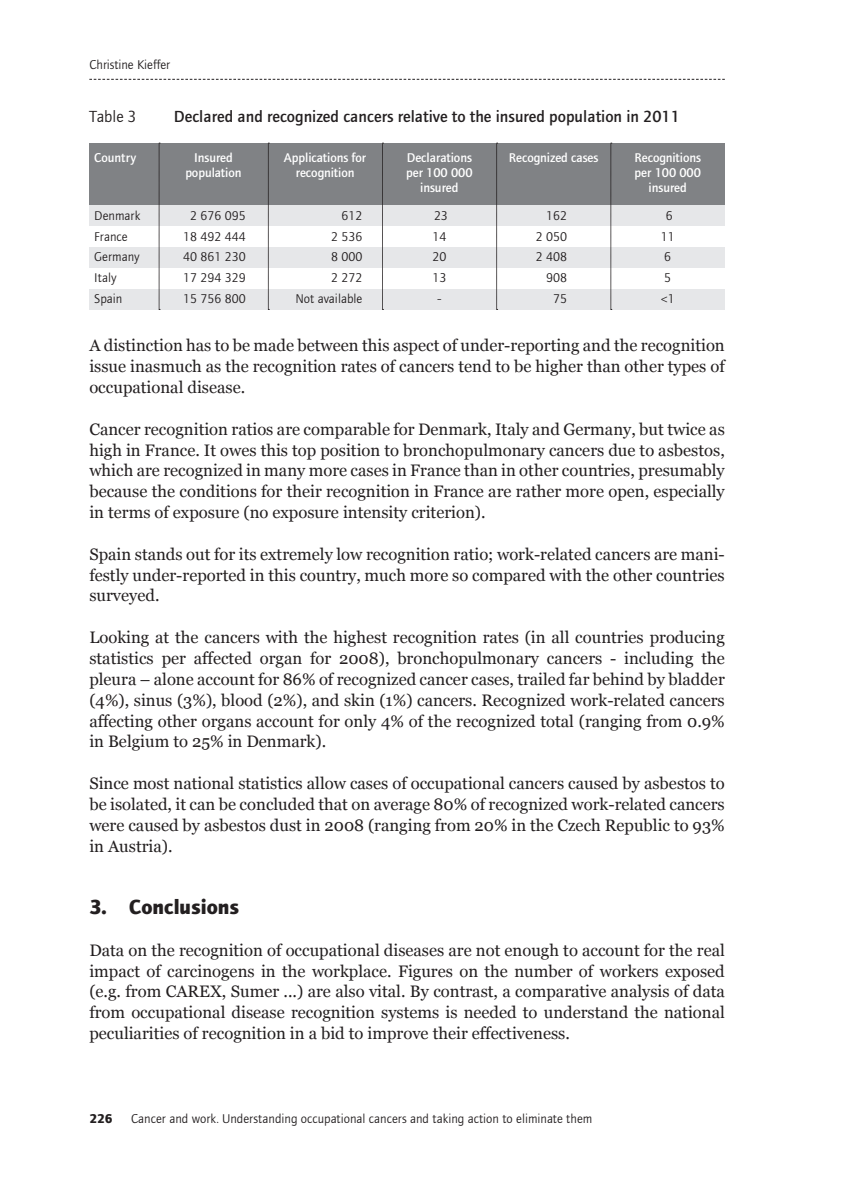
<style>
.page{position:relative;width:844px;height:1191px;background:#fff}
.page>*{position:absolute;margin:0;border:0;box-sizing:border-box;transform-origin:0 0}
.level_2{font:21px "etui Foundry Journal bold";color:#231f20}
.t1{font:16.62px/20.8px "Georgia";color:#231f20;text-align:justify}
.figure_1__tableau_fi{font:16.62px "etui Foundry Journal Medium";color:#231f20}
.figure_1__tableau_fi-2{font:16.62px "etui Foundry Journal book";color:#231f20}
.contenu{font:13.12px "Foundry Journal";color:#231f20}
.Titre__Blanc{font:500 13.12px/14.7px "Foundry Journal";letter-spacing:-.005em;color:#fff;text-align:center}
.t2{font:13.12px "etui Foundry Journal book";color:#231f20}
.Titre__Blanc-2{font:13.12px "Foundry Journal";letter-spacing:-.005em;color:#231f20}
.t3{font:700 13.12px "Foundry Journal";color:#231f20}
</style>
<div class="page">
<svg style="left:89px;top:79px;width:635px;height:1px"></svg>
<div style="left:89px;top:143px;width:635px;height:62px;background:#808285"></div>
<div style="left:89px;top:247px;width:635px;height:21px;background:#e6e7e9"></div>
<div style="left:89px;top:289px;width:635px;height:21px;background:#e6e7e9"></div>
<div style="left:89px;top:205px;width:635px;height:21px;background:#e6e7e9"></div>
<svg style="left:159px;top:143px;width:1px;height:167px"></svg>
<svg style="left:268px;top:143px;width:1px;height:167px"></svg>
<svg style="left:382px;top:143px;width:1px;height:167px"></svg>
<svg style="left:496px;top:143px;width:1px;height:167px"></svg>
<svg style="left:610px;top:143px;width:1px;height:167px"></svg>
<p class="t2" style="left:89px;top:57px;width:82px">Christine Kieffer</p>
<p class="figure_1__tableau_fi-2" style="left:89px;top:107px;width:49px">Table 3</p>
<p class="figure_1__tableau_fi" style="left:174px;top:107px;width:507px">Declared and recognized cancers relative to the insured population in 2011</p>
<p class="Titre__Blanc" style="left:94px;top:151px;width:43px">Country</p>
<p class="Titre__Blanc" style="left:284px;top:151px;width:84px">Applications for recognition</p>
<p class="contenu" style="left:341px;top:208px;width:22px">612</p>
<p class="contenu" style="left:331px;top:229px;width:33px">2 536</p>
<p class="contenu" style="left:331px;top:250px;width:33px">8 000</p>
<p class="contenu" style="left:331px;top:271px;width:33px">2 272</p>
<p class="contenu" style="left:295px;top:291px;width:68px">Not available</p>
<p class="Titre__Blanc" style="left:406px;top:151px;width:68px">Declarations per 100 000 insured</p>
<p class="Titre__Blanc-2" style="left:434px;top:208px;width:15px">23</p>
<p class="Titre__Blanc-2" style="left:432px;top:229px;width:15px">14</p>
<p class="Titre__Blanc-2" style="left:432px;top:250px;width:15px">20</p>
<p class="Titre__Blanc-2" style="left:432px;top:271px;width:15px">13</p>
<p class="Titre__Blanc-2" style="left:437px;top:291px;width:6px">-</p>
<p class="Titre__Blanc" style="left:508px;top:151px;width:91px">Recognized cases</p>
<p class="Titre__Blanc" style="left:634px;top:151px;width:68px">Recognitions per 100 000 insured</p>
<p class="Titre__Blanc-2" style="left:665px;top:208px;width:8px">6</p>
<p class="Titre__Blanc-2" style="left:660px;top:229px;width:15px">11</p>
<p class="Titre__Blanc-2" style="left:664px;top:250px;width:8px">6</p>
<p class="Titre__Blanc-2" style="left:664px;top:271px;width:8px">5</p>
<p class="Titre__Blanc-2" style="left:660px;top:291px;width:15px">&lt;1</p>
<p class="Titre__Blanc" style="left:185px;top:151px;width:58px">Insured population</p>
<p class="contenu" style="left:190px;top:208px;width:57px">2 676 095</p>
<p class="contenu" style="left:183px;top:229px;width:64px">18 492 444</p>
<p class="contenu" style="left:183px;top:250px;width:64px">40 861 230</p>
<p class="contenu" style="left:183px;top:271px;width:64px">17 294 329</p>
<p class="contenu" style="left:183px;top:291px;width:64px">15 756 800</p>
<p class="contenu" style="left:94px;top:208px;width:48px">Denmark</p>
<p class="contenu" style="left:94px;top:229px;width:35px">France</p>
<p class="contenu" style="left:94px;top:250px;width:47px">Germany</p>
<p class="contenu" style="left:94px;top:271px;width:24px">Italy</p>
<p class="contenu" style="left:94px;top:291px;width:30px">Spain</p>
<p class="contenu" style="left:546px;top:208px;width:22px">162</p>
<p class="contenu" style="left:535px;top:229px;width:33px">2 050</p>
<p class="contenu" style="left:535px;top:250px;width:33px">2 408</p>
<p class="contenu" style="left:546px;top:271px;width:22px">908</p>
<p class="contenu" style="left:553px;top:291px;width:15px">75</p>
<p class="t1" style="left:89px;top:334px;width:636px">A distinction has to be made between this aspect of under-reporting and the recognition</p>
<p class="t1" style="left:89px;top:355px;width:636px">issue inasmuch as the recognition rates of cancers tend to be higher than other types of occupational disease.</p>
<p class="t1" style="left:89px;top:418px;width:636px">Cancer recognition ratios are comparable for Denmark, Italy and Germany, but twice as high in France. It owes this top position to bronchopulmonary cancers due to asbestos, which are recognized in many more cases in France than in other countries, presumably because the conditions for their recognition in France are rather more open, especially in terms of exposure (no exposure intensity criterion).</p>
<p class="t1" style="left:89px;top:543px;width:636px">Spain stands out for its extremely low recognition ratio; work-related cancers are mani&shy;festly under-reported in this country, much more so compared with the other countries surveyed.</p>
<p class="t1" style="left:89px;top:626px;width:636px">Looking at the cancers with the highest recognition rates (in all countries producing statistics per affected organ for 2008), bronchopulmonary cancers - including the pleura – alone account for 86% of recognized cancer cases, trailed far behind by bladder (4%), sinus (3%), blood (2%), and skin (1%) cancers. Recognized work-related cancers affecting other organs account for only 4% of the recognized total (ranging from 0.9% in Belgium to 25% in Denmark).</p>
<p class="t1" style="left:89px;top:772px;width:636px">Since most national statistics allow cases of occupational cancers caused by asbestos to be isolated, it can be concluded that on average 80% of recognized work-related cancers were caused by asbestos dust in 2008 (ranging from 20% in the Czech Republic to 93% in Austria).</p>
<p class="level_2" style="left:89px;top:894px;width:151px">3. Conclusions</p>
<p class="t1" style="left:89px;top:939px;width:636px">Data on the recognition of occupational diseases are not enough to account for the real impact of carcinogens in the workplace. Figures on the number of workers exposed (e.g. from CAREX, Sumer ...) are also vital. By contrast, a comparative analysis of data from occupational disease recognition systems is needed to understand the national peculiarities of recognition in a bid to improve their effectiveness.</p>
<p class="t3" style="left:89px;top:1110px;width:25px">226</p>
<p class="contenu" style="left:131px;top:1110px;width:462px">Cancer and work. Understanding occupational cancers and taking action to eliminate them</p>
</div>
